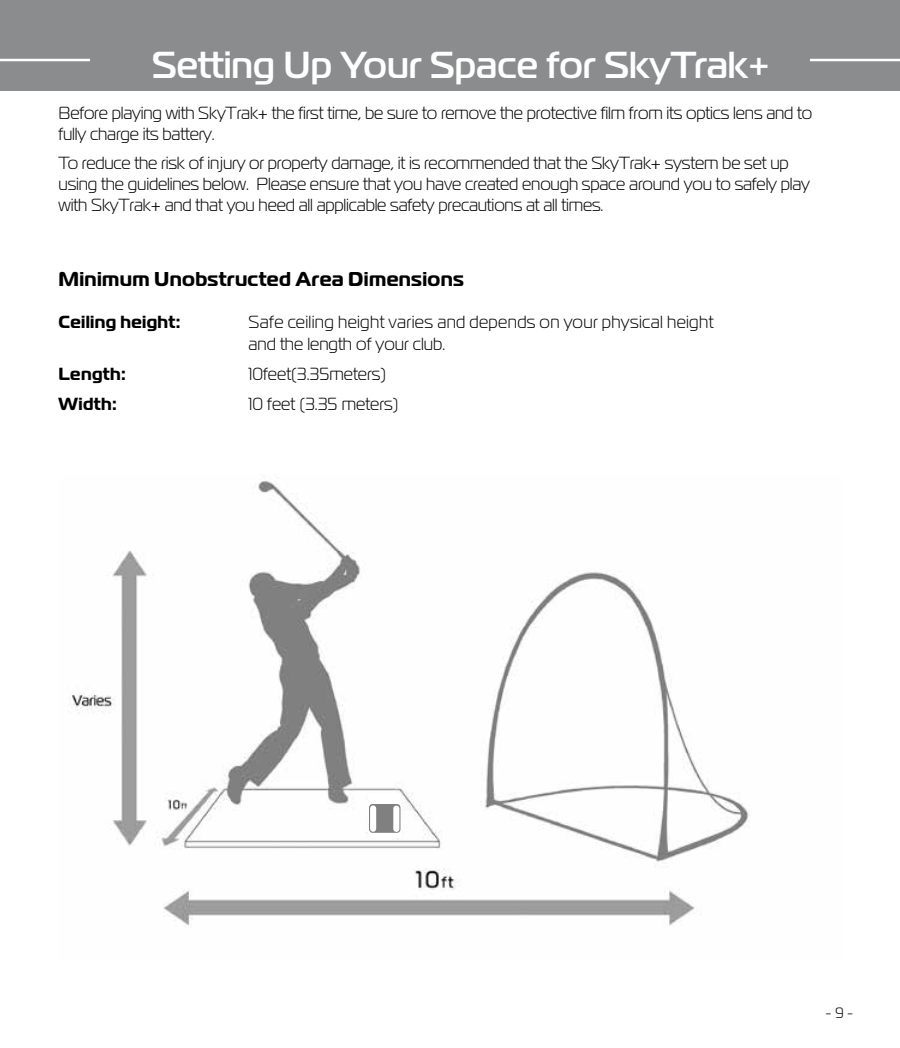
<style>
.page{position:relative;width:900px;height:1048px;background:#fff}
.page>*{position:absolute;margin:0;border:0;box-sizing:border-box;transform-origin:0 0}
.t1{font:500 37.5px "Magistral";color:#fff}
.t2{font:700 20px "Magistral";letter-spacing:.015em;color:#000}
.t3{font:300 17.5px/21px "Magistral";letter-spacing:-.01em;color:#000}
.t4{font:300 17.5px/22.5px "Magistral";letter-spacing:.02em;color:#000}
.t5{font:700 17.5px/30px "Magistral";letter-spacing:.02em;color:#000}
.t6{font:300 15px "Magistral";color:#000}
.s1{font-family:"Minion Pro";font-weight:400}
</style>
<div class="page">
<img style="left:70px;top:480px;width:679px;height:446px">
<div style="left:0;top:0;width:900px;height:90px;background:#8a8c8e"></div>
<hr style="left:0;top:59px;width:900px;height:2px;background:#fff">
<div style="left:90px;top:33px;width:720px;height:55px;background:#8a8c8e"></div>
<div style="left:368px;top:793px;width:33px;height:43px;background:#fff"></div>
<div style="left:369px;top:804px;width:31px;height:28px;background:#808080;border-radius:4px"></div>
<div style="left:370px;top:805px;width:6px;height:26px;background:#fff;border-radius:3px"></div>
<div style="left:393px;top:805px;width:6px;height:27px;background:#fff;border-radius:3px"></div>
<p class="t1" style="left:152px;top:42px;width:619px">Setting Up Your Space for SkyTrak+</p>
<p class="t3" style="left:58px;top:102px;width:755px">Before playing with SkyTrak<span class="s1">+</span> the first time, be sure to remove the protective film from its optics lens and to fully charge its battery.</p>
<p class="t3" style="left:59px;top:151px;width:753px">To reduce the risk of injury or property damage, it is recommended that the SkyTrak<span class="s1">+</span> system be set up using the guidelines below. Please ensure that you have created enough space around you to safely play with SkyTrak<span class="s1">+</span> and that you heed all applicable safety precautions at all times.</p>
<p class="t2" style="left:58px;top:265px;width:407px">Minimum Unobstructed Area Dimensions</p>
<p class="t5" style="left:58px;top:307px;width:124px">Ceiling height:</p>
<p class="t5" style="left:58px;top:359px;width:69px">Length:<br>Width:</p>
<p class="t4" style="left:248px;top:310px;width:467px">Safe ceiling height varies and depends on your physical height and the length of your club.</p>
<p class="t3" style="left:248px;top:358px;width:151px;line-height:30px">10feet(3.35meters)<br>10 feet (3.35 meters)</p>
<p class="t6" style="left:826px;top:1003px;width:29px">- 9 -</p>
</div>
